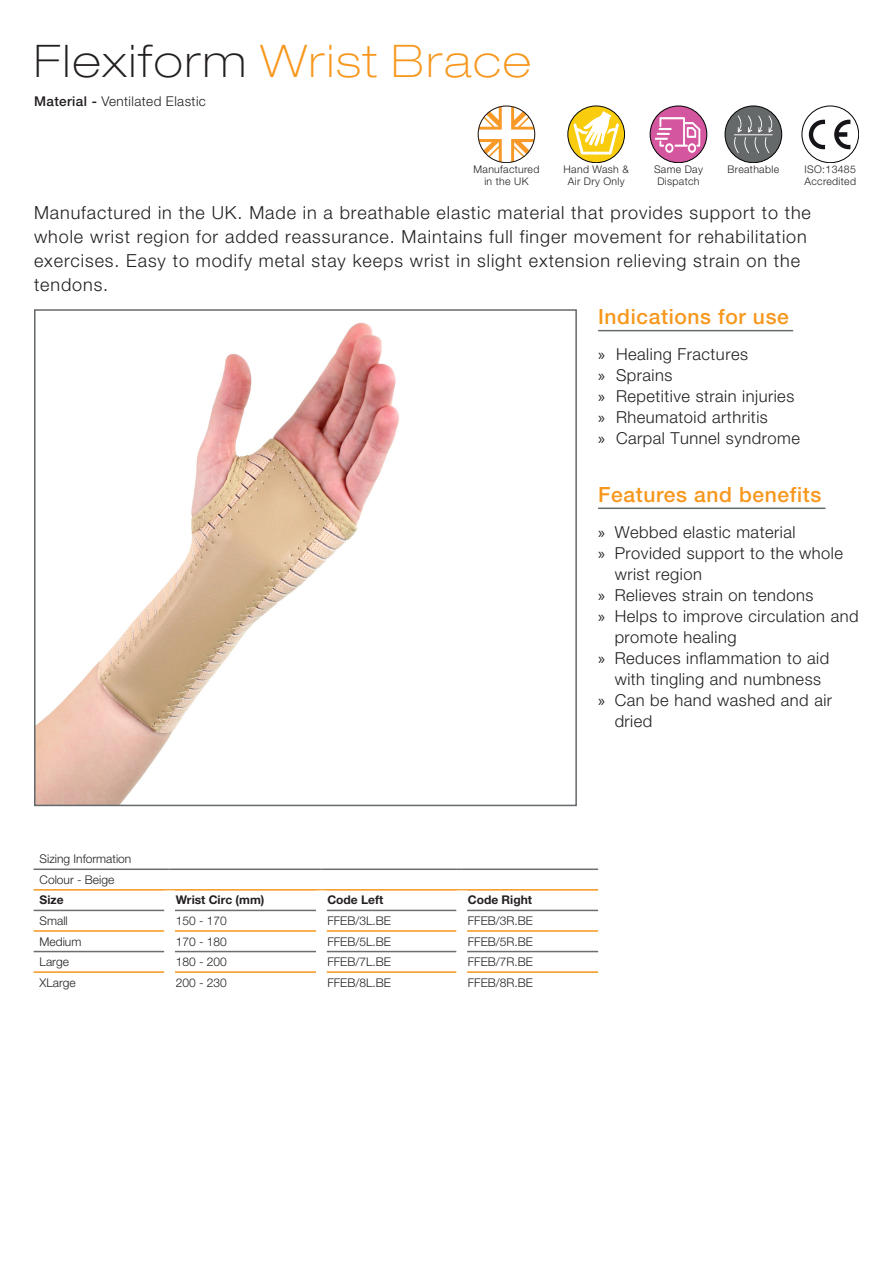
<style>
.page{position:relative;width:893px;height:1263px;background:#fff}
.page>*{position:absolute;margin:0;border:0;box-sizing:border-box;transform-origin:0 0}
.Main_catalogue_text{font:100 expanded 45px "Helvetica Neue LT Pro";letter-spacing:.05em;color:#f7971d}
.t1{font:500 21px "Helvetica Neue LT Pro";letter-spacing:.03em;color:#f7971d}
.Main_catalogue_text-2{font:300 18px/24px "Helvetica Neue LT Pro";letter-spacing:.05em;color:#231f20}
.t2{font:300 16.5px/21px "Helvetica Neue LT Pro";letter-spacing:.03em;color:#231f20}
.t3{font:300 13.5px "Helvetica Neue LT Pro";letter-spacing:.03em;color:#231f20}
.t4{font:300 12px "Helvetica Neue LT Pro";color:#231f20}
.t5{font:700 12px "Helvetica Neue LT Pro";color:#231f20}
.t6{font:300 10.5px/12px "Helvetica Neue LT Pro";letter-spacing:.03em;color:#231f20;text-align:center}
.s1{color:#231f20}
.s2{font-weight:500}
.s3{font-family:"Myriad Pro";font-weight:400}
</style>
<div class="page">
<hr style="left:598px;top:330px;width:195px;height:1px;background:#656a6a">
<hr style="left:598px;top:507px;width:227px;height:2px;background:#656a6a">
<img style="left:37px;top:322px;width:362px;height:481px">
<div style="left:34px;top:309px;width:543px;height:497px;border:2px solid #64696c"></div>
<hr style="left:34px;top:930px;width:130px;height:2px;background:#f7971d">
<hr style="left:175px;top:930px;width:141px;height:2px;background:#f7971d">
<hr style="left:327px;top:930px;width:130px;height:2px;background:#f7971d">
<hr style="left:467px;top:930px;width:131px;height:2px;background:#f7971d">
<hr style="left:34px;top:971px;width:130px;height:2px;background:#f7971d">
<hr style="left:175px;top:971px;width:141px;height:2px;background:#f7971d">
<hr style="left:327px;top:971px;width:130px;height:2px;background:#f7971d">
<hr style="left:467px;top:971px;width:131px;height:2px;background:#f7971d">
<hr style="left:34px;top:889px;width:136px;height:1px;background:#f7971d">
<hr style="left:170px;top:889px;width:151px;height:1px;background:#f7971d">
<hr style="left:321px;top:889px;width:141px;height:1px;background:#f7971d">
<hr style="left:462px;top:889px;width:136px;height:1px;background:#f7971d">
<hr style="left:34px;top:868px;width:136px;height:2px;background:#6c6d70">
<hr style="left:170px;top:868px;width:151px;height:2px;background:#6c6d70">
<hr style="left:321px;top:868px;width:141px;height:2px;background:#6c6d70">
<hr style="left:462px;top:868px;width:136px;height:2px;background:#6c6d70">
<hr style="left:34px;top:910px;width:130px;height:1px;background:#6c6d70">
<hr style="left:175px;top:910px;width:141px;height:1px;background:#6c6d70">
<hr style="left:327px;top:910px;width:130px;height:1px;background:#6c6d70">
<hr style="left:467px;top:910px;width:131px;height:1px;background:#6c6d70">
<hr style="left:34px;top:951px;width:130px;height:1px;background:#6c6d70">
<hr style="left:175px;top:951px;width:141px;height:1px;background:#6c6d70">
<hr style="left:327px;top:951px;width:130px;height:1px;background:#6c6d70">
<hr style="left:467px;top:951px;width:131px;height:1px;background:#6c6d70">
<svg style="left:478px;top:106px;width:56px;height:56px"></svg>
<div style="left:478px;top:106px;width:57px;height:57px;border:1px solid #171419;border-radius:50%"></div>
<svg style="left:568px;top:106px;width:56px;height:57px"></svg>
<div style="left:567px;top:106px;width:58px;height:57px;border:1px solid #040503;border-radius:50%"></div>
<svg style="left:573px;top:109px;width:46px;height:45px"></svg>
<svg style="left:650px;top:106px;width:57px;height:57px"></svg>
<div style="left:650px;top:106px;width:57px;height:57px;border:1px solid #000001;border-radius:50%"></div>
<svg style="left:655px;top:117px;width:45px;height:36px"></svg>
<div style="left:725px;top:106px;width:57px;height:57px;background:#656969;border-radius:50%"></div>
<div style="left:725px;top:106px;width:57px;height:57px;border:1px solid #000001;border-radius:50%"></div>
<svg style="left:733px;top:115px;width:40px;height:38px"></svg>
<div style="left:802px;top:106px;width:57px;height:57px;border:1px solid #000001;border-radius:50%"></div>
<svg style="left:809px;top:120px;width:16px;height:29px"></svg>
<svg style="left:834px;top:120px;width:16px;height:29px"></svg>
<p class="Main_catalogue_text" style="left:34px;top:34px;width:498px"><span class="s1">Flexiform</span> Wrist Brace</p>
<p class="t3" style="left:34px;top:93px;width:173px"><span class="s2">Material -</span> Ventilated Elastic</p>
<p class="t6" style="left:473px;top:163px;width:67px">Manufactured in the UK</p>
<p class="t6" style="left:564px;top:163px;width:67px">Hand Wash &amp;</p>
<p class="t6" style="left:568px;top:175px;width:58px">Air Dry Only</p>
<p class="t6" style="left:654px;top:163px;width:50px">Same Day</p>
<p class="t6" style="left:657px;top:175px;width:44px">Dispatch</p>
<p class="t6" style="left:728px;top:163px;width:53px">Breathable</p>
<p class="t6" style="left:804px;top:163px;width:53px;text-align:left">ISO:13485<br>Accredited</p>
<p class="Main_catalogue_text-2" style="left:34px;top:200px;width:778px">Manufactured in the UK. Made in a breathable elastic material that provides support to the whole wrist region for added reassurance. Maintains full finger movement for rehabilitation exercises. Easy to modify metal stay keeps wrist in slight extension relieving strain on the tendons.</p>
<p class="t1" style="left:598px;top:304px;width:192px">Indications for use</p>
<p class="t2" style="left:598px;top:344px;width:151px"><span class="s3">»</span> Healing Fractures</p>
<p class="t2" style="left:598px;top:365px;width:76px"><span class="s3">»</span> Sprains</p>
<p class="t2" style="left:598px;top:386px;width:198px"><span class="s3">»</span> Repetitive strain injuries</p>
<p class="t2" style="left:598px;top:407px;width:171px"><span class="s3">»</span> Rheumatoid arthritis</p>
<p class="t2" style="left:598px;top:428px;width:203px"><span class="s3">»</span> Carpal Tunnel syndrome</p>
<p class="t1" style="left:598px;top:482px;width:225px">Features and benefits</p>
<p class="t2" style="left:598px;top:521px;width:199px"><span class="s3">»</span> Webbed elastic material</p>
<p class="t2" style="left:615px;top:542px;width:230px;text-indent:-16px"><span class="s3">»</span> Provided support to the whole wrist region</p>
<p class="t2" style="left:598px;top:584px;width:217px"><span class="s3">»</span> Relieves strain on tendons</p>
<p class="t2" style="left:615px;top:605px;width:245px;text-indent:-16px"><span class="s3">»</span> Helps to improve circulation and promote healing</p>
<p class="t2" style="left:598px;top:647px;width:233px;text-align:center"><span class="s3">»</span> Reduces inflammation to aid with tingling and numbness</p>
<p class="t2" style="left:615px;top:689px;width:219px;text-indent:-16px"><span class="s3">»</span> Can be hand washed and air dried</p>
<p class="t4" style="left:40px;top:852px;width:93px">Sizing Information</p>
<p class="t4" style="left:40px;top:872px;width:76px">Colour - Beige</p>
<p class="t5" style="left:40px;top:893px;width:25px">Size</p>
<p class="t5" style="left:176px;top:893px;width:90px">Wrist Circ (mm)</p>
<p class="t5" style="left:327px;top:893px;width:58px">Code Left</p>
<p class="t5" style="left:468px;top:893px;width:66px">Code Right</p>
<p class="t4" style="left:40px;top:913px;width:30px">Small</p>
<p class="t4" style="left:176px;top:913px;width:53px">150 - 170</p>
<p class="t4" style="left:327px;top:913px;width:65px">FFEB/3L.BE</p>
<p class="t4" style="left:468px;top:913px;width:67px">FFEB/3R.BE</p>
<p class="t4" style="left:40px;top:934px;width:43px">Medium</p>
<p class="t4" style="left:176px;top:934px;width:53px">170 - 180</p>
<p class="t4" style="left:327px;top:934px;width:65px">FFEB/5L.BE</p>
<p class="t4" style="left:468px;top:934px;width:67px">FFEB/5R.BE</p>
<p class="t4" style="left:40px;top:954px;width:31px">Large</p>
<p class="t4" style="left:176px;top:954px;width:53px">180 - 200</p>
<p class="t4" style="left:327px;top:954px;width:65px">FFEB/7L.BE</p>
<p class="t4" style="left:468px;top:954px;width:67px">FFEB/7R.BE</p>
<p class="t4" style="left:40px;top:975px;width:38px">XLarge</p>
<p class="t4" style="left:176px;top:975px;width:53px">200 - 230</p>
<p class="t4" style="left:327px;top:975px;width:65px">FFEB/8L.BE</p>
<p class="t4" style="left:468px;top:975px;width:67px">FFEB/8R.BE</p>
</div>
